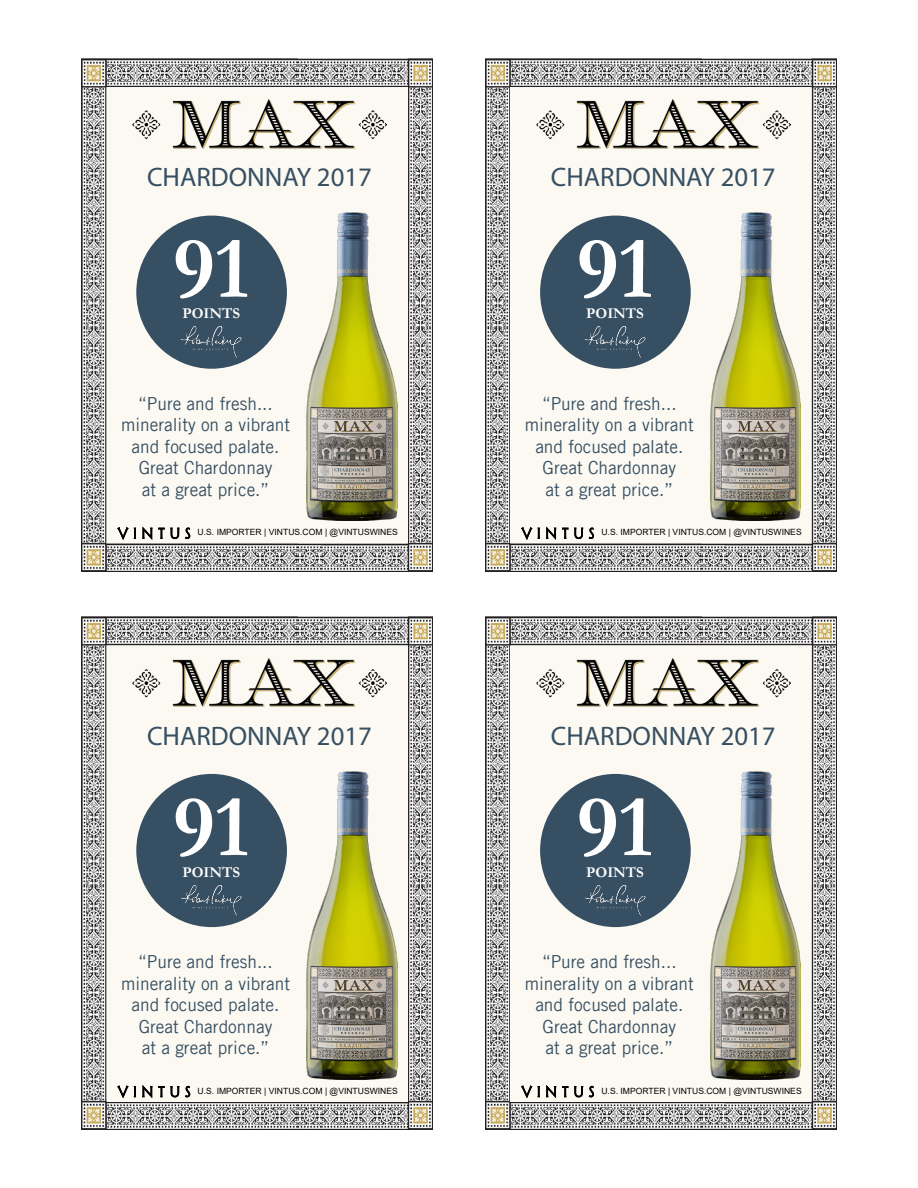
<style>
.page{position:relative;width:918px;height:1188px;background:#fff}
.page>*{position:absolute;margin:0;border:0;box-sizing:border-box;transform-origin:0 0}
.t1{font:700 88.65px "Garamond";color:#fff}
.t2{font:26.85px "Myriad Pro";color:#374f62}
.t3{font:18px/21.6px "Trade Gothic LT";color:#374f62;text-align:center;scale:.96 1}
.t4{font:700 15px "Garamond";color:#fff}
.t5{font:8.55px "Arial";color:#000}
</style>
<div class="page">
<img style="left:82px;top:58px;width:351px;height:513px">
<div style="left:107px;top:87px;width:301px;height:456px;background:#fbf9f2"></div>
<img style="left:133px;top:100px;width:253px;height:49px">
<img style="left:307px;top:212px;width:90px;height:309px">
<div style="left:136px;top:216px;width:151px;height:153px;background:#374f62;border-radius:50%"></div>
<svg style="left:117px;top:527px;width:11px;height:12px"></svg>
<svg style="left:134px;top:528px;width:2px;height:11px"></svg>
<svg style="left:143px;top:527px;width:9px;height:12px"></svg>
<svg style="left:158px;top:528px;width:6px;height:11px"></svg>
<svg style="left:171px;top:528px;width:8px;height:11px"></svg>
<svg style="left:185px;top:528px;width:5px;height:11px"></svg>
<img style="left:180px;top:326px;width:61px;height:32px">
<img style="left:485px;top:58px;width:351px;height:513px">
<div style="left:511px;top:87px;width:300px;height:456px;background:#fbf9f2"></div>
<img style="left:536px;top:100px;width:254px;height:49px">
<img style="left:711px;top:212px;width:90px;height:309px">
<div style="left:540px;top:216px;width:151px;height:153px;background:#374f62;border-radius:50%"></div>
<svg style="left:521px;top:527px;width:11px;height:12px"></svg>
<svg style="left:538px;top:528px;width:2px;height:11px"></svg>
<svg style="left:546px;top:527px;width:10px;height:12px"></svg>
<svg style="left:562px;top:528px;width:6px;height:11px"></svg>
<svg style="left:574px;top:528px;width:9px;height:11px"></svg>
<svg style="left:589px;top:528px;width:5px;height:11px"></svg>
<img style="left:584px;top:326px;width:61px;height:32px">
<img style="left:82px;top:617px;width:351px;height:513px">
<div style="left:107px;top:646px;width:301px;height:455px;background:#fbf9f2"></div>
<img style="left:133px;top:658px;width:253px;height:49px">
<img style="left:307px;top:771px;width:90px;height:308px">
<div style="left:136px;top:774px;width:151px;height:153px;background:#374f62;border-radius:50%"></div>
<svg style="left:117px;top:1086px;width:11px;height:12px"></svg>
<svg style="left:134px;top:1086px;width:2px;height:11px"></svg>
<svg style="left:143px;top:1086px;width:9px;height:12px"></svg>
<svg style="left:158px;top:1086px;width:6px;height:11px"></svg>
<svg style="left:171px;top:1086px;width:8px;height:11px"></svg>
<svg style="left:185px;top:1086px;width:5px;height:11px"></svg>
<img style="left:181px;top:885px;width:60px;height:31px">
<img style="left:485px;top:617px;width:351px;height:513px">
<div style="left:511px;top:646px;width:300px;height:455px;background:#fbf9f2"></div>
<img style="left:536px;top:658px;width:254px;height:49px">
<img style="left:711px;top:771px;width:90px;height:308px">
<div style="left:540px;top:774px;width:151px;height:153px;background:#374f62;border-radius:50%"></div>
<svg style="left:521px;top:1086px;width:11px;height:12px"></svg>
<svg style="left:538px;top:1086px;width:2px;height:11px"></svg>
<svg style="left:546px;top:1086px;width:10px;height:12px"></svg>
<svg style="left:562px;top:1086px;width:6px;height:11px"></svg>
<svg style="left:574px;top:1086px;width:9px;height:11px"></svg>
<svg style="left:589px;top:1086px;width:5px;height:11px"></svg>
<img style="left:585px;top:885px;width:60px;height:31px">
<h2 class="t2" style="left:147px;top:161px;width:226px">CHARDONNAY 2017</h2>
<h1 class="t1" style="left:173px;top:209px;width:78px">91</h1>
<p class="t4" style="left:182px;top:303px;width:59px">POINTS</p>
<p class="t3" style="left:121px;top:392px;width:178px">“Pure and fresh... minerality on a vibrant and focused palate.<br>Great Chardonnay<br>at a great price.”</p>
<p class="t5" style="left:198px;top:527px;width:202px">U.S. IMPORTER | VINTUS.COM | @VINTUSWINES</p>
<h2 class="t2" style="left:147px;top:719px;width:226px">CHARDONNAY 2017</h2>
<h1 class="t1" style="left:173px;top:767px;width:78px">91</h1>
<p class="t4" style="left:182px;top:862px;width:59px">POINTS</p>
<p class="t3" style="left:121px;top:951px;width:178px">“Pure and fresh... minerality on a vibrant and focused palate.<br>Great Chardonnay<br>at a great price.”</p>
<p class="t5" style="left:198px;top:1085px;width:202px">U.S. IMPORTER | VINTUS.COM | @VINTUSWINES</p>
<h2 class="t2" style="left:551px;top:161px;width:226px">CHARDONNAY 2017</h2>
<h1 class="t1" style="left:577px;top:209px;width:78px">91</h1>
<p class="t4" style="left:586px;top:303px;width:59px">POINTS</p>
<p class="t3" style="left:525px;top:392px;width:178px">“Pure and fresh... minerality on a vibrant and focused palate.<br>Great Chardonnay<br>at a great price.”</p>
<p class="t5" style="left:601px;top:527px;width:202px">U.S. IMPORTER | VINTUS.COM | @VINTUSWINES</p>
<h2 class="t2" style="left:551px;top:719px;width:226px">CHARDONNAY 2017</h2>
<h1 class="t1" style="left:577px;top:767px;width:78px">91</h1>
<p class="t4" style="left:586px;top:862px;width:59px">POINTS</p>
<p class="t3" style="left:525px;top:951px;width:178px">“Pure and fresh... minerality on a vibrant and focused palate.<br>Great Chardonnay<br>at a great price.”</p>
<p class="t5" style="left:601px;top:1085px;width:202px">U.S. IMPORTER | VINTUS.COM | @VINTUSWINES</p>
</div>
